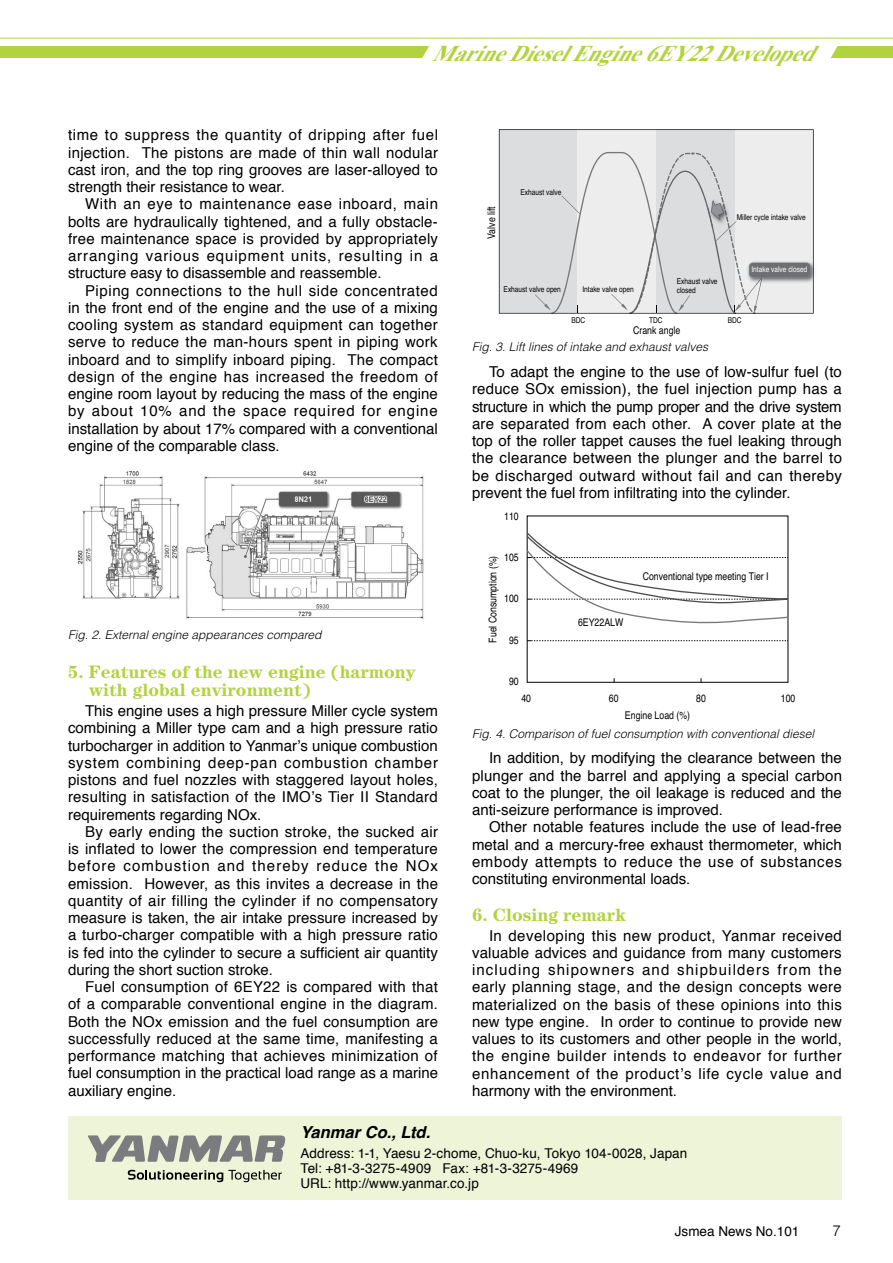
<style>
.page{position:relative;width:893px;height:1263px;background:#fff}
.page>*{position:absolute;margin:0;border:0;box-sizing:border-box;transform-origin:0 0}
.t1{font:italic 700 22.5px "Times New Roman";color:#b2d33f}
.t2{font:700 18px/18px "Century";color:#b2d33f}
.t3{font:italic 700 16.5px "Helvetica";letter-spacing:.005em;color:#000}
.t4{font:15px/17.2px "Helvetica";color:#000;text-align:justify}
.t5{font:300 15px "Helvetica";color:#000}
.t6{font:13.5px/15px "Helvetica";letter-spacing:.005em;color:#000}
.t7{font:italic 300 12px "Helvetica";color:#000}
.t8{font:condensed 10.65px "Helvetica";color:#000}
.t9{font:condensed 7.95px "Helvetica";color:#000}
.t10{font:condensed 7.95px "Helvetica";color:#fff}
</style>
<div class="page">
<div style="left:0;top:46px;width:893px;height:12px;background:#b2d33f"></div>
<hr style="left:0;top:38px;width:893px;height:1px;background:#b2d33f">
<div style="left:422px;top:46px;width:416px;height:12px;background:#fff"></div>
<img style="left:77px;top:471px;width:347px;height:148px">
<svg style="left:499px;top:129px;width:315px;height:185px;background:#dadbdc"></svg>
<div style="left:68px;top:1116px;width:774px;height:83px;background:#edf4d7"></div>
<div style="left:527px;top:516px;width:261px;height:167px;background:#fff;border:1px solid #000"></div>
<svg style="left:527px;top:640px;width:261px;height:1px"></svg>
<svg style="left:526px;top:531px;width:263px;height:99px"></svg>
<svg style="left:128px;top:1170px;width:154px;height:12px"></svg>
<svg style="left:88px;top:1135px;width:197px;height:27px"></svg>
<h1 class="t1" style="left:432px;top:38px;width:400px">MarineDieselEngine6EY22Developed</h1>
<p class="t4" style="left:68px;top:127px;width:372px">time to suppress the quantity of dripping after fuel injection. The pistons are made of thin wall nodular cast iron, and the top ring grooves are laser-alloyed to strength their resistance to wear.</p>
<p class="t4" style="left:68px;top:196px;width:372px;text-indent:17px">With an eye to maintenance ease inboard, main bolts are hydraulically tightened, and a fully obstacle&shy;free maintenance space is provided by appropriately arranging various equipment units, resulting in a structure easy to disassemble and reassemble.</p>
<p class="t4" style="left:68px;top:282px;width:371px;text-indent:17px">Piping connections to the hull side concentrated in the front end of the engine and the use of a mixing cooling system as standard equipment can together serve to reduce the man-hours spent in piping work inboard and to simplify inboard piping. The compact design of the engine has increased the freedom of engine room layout by reducing the mass of the engine by about 10% and the space required for engine installation by about 17% compared with a conventional engine of the comparable class.</p>
<p class="t7" style="left:68px;top:628px;width:255px">Fig. 2. External engine appearances compared</p>
<p class="t2" style="left:89px;top:663px;width:328px;text-indent:-21px">5. Features of the new engine (harmony with global environment)</p>
<p class="t4" style="left:68px;top:703px;width:371px;text-indent:17px">This engine uses a high pressure Miller cycle system combining a Miller type cam and a high pressure ratio turbocharger in addition to Yanmar’s unique combustion system combining deep-pan combustion chamber pistons and fuel nozzles with staggered layout holes, resulting in satisfaction of the IMO’s Tier II Standard requirements regarding NOx.</p>
<p class="t4" style="left:68px;top:823px;width:371px;text-indent:17px">By early ending the suction stroke, the sucked air is inflated to lower the compression end temperature before combustion and thereby reduce the NOx emission. However, as this invites a decrease in the quantity of air filling the cylinder if no compensatory measure is taken, the air intake pressure increased by a turbo-charger compatible with a high pressure ratio is fed into the cylinder to secure a sufficient air quantity during the short suction stroke.</p>
<p class="t4" style="left:68px;top:979px;width:372px;text-indent:17px">Fuel consumption of 6EY22 is compared with that of a comparable conventional engine in the diagram.<br>Both the NOx emission and the fuel consumption are successfully reduced at the same time, manifesting a performance matching that achieves minimization of fuel consumption in the practical load range as a marine auxiliary engine.</p>
<p class="t9" style="left:521px;top:187px;width:42px">Exhaust valve</p>
<p class="t8" style="left:485px;top:239px;width:35px;rotate:-90deg">Valve lift</p>
<p class="t9" style="left:737px;top:212px;width:70px">Miller cycle intake valve</p>
<p class="t9" style="left:504px;top:285px;width:59px">Exhaust valve open</p>
<p class="t9" style="left:677px;top:276px;width:42px">Exhaust valve</p>
<p class="t9" style="left:582px;top:285px;width:53px">Intake valve open</p>
<p class="t9" style="left:677px;top:286px;width:20px">closed</p>
<p class="t9" style="left:571px;top:315px;width:15px">BDC</p>
<p class="t9" style="left:649px;top:315px;width:15px">TDC</p>
<p class="t9" style="left:728px;top:315px;width:15px">BDC</p>
<p class="t8" style="left:633px;top:324px;width:49px">Crank angle</p>
<p class="t7" style="left:472px;top:339px;width:238px">Fig. 3. Lift lines of intake and exhaust valves</p>
<p class="t10" style="left:751px;top:265px;width:57px">Intake valve closed</p>
<p class="t4" style="left:472px;top:364px;width:372px;text-indent:17px">To adapt the engine to the use of low-sulfur fuel (to reduce SOx emission), the fuel injection pump has a structure in which the pump proper and the drive system are separated from each other. A cover plate at the top of the roller tappet causes the fuel leaking through the clearance between the plunger and the barrel to be discharged outward without fail and can thereby prevent the fuel from infiltrating into the cylinder.</p>
<p class="t8" style="left:504px;top:509px;width:16px">110</p>
<p class="t8" style="left:504px;top:550px;width:16px">105</p>
<p class="t8" style="left:504px;top:592px;width:16px">100</p>
<p class="t8" style="left:509px;top:633px;width:11px">95</p>
<p class="t8" style="left:509px;top:674px;width:11px">90</p>
<p class="t8" style="left:486px;top:643px;width:89px;rotate:-90deg">Fuel Consumption (%)</p>
<p class="t8" style="left:578px;top:616px;width:47px">6EY22ALW</p>
<p class="t8" style="left:643px;top:570px;width:127px">Conventional type meeting Tier I</p>
<p class="t8" style="left:521px;top:691px;width:11px">40</p>
<p class="t8" style="left:609px;top:691px;width:11px">60</p>
<p class="t8" style="left:696px;top:691px;width:11px">80</p>
<p class="t8" style="left:781px;top:691px;width:16px">100</p>
<p class="t8" style="left:625px;top:708px;width:67px">Engine Load (%)</p>
<p class="t7" style="left:472px;top:726px;width:344px">Fig. 4. Comparison of fuel consumption with conventional diesel</p>
<p class="t4" style="left:472px;top:750px;width:372px;text-indent:17px">In addition, by modifying the clearance between the plunger and the barrel and applying a special carbon coat to the plunger, the oil leakage is reduced and the anti-seizure performance is improved.</p>
<p class="t4" style="left:472px;top:819px;width:371px;text-indent:17px">Other notable features include the use of lead-free metal and a mercury-free exhaust thermometer, which embody attempts to reduce the use of substances constituting environmental loads.</p>
<p class="t2" style="left:472px;top:905px;width:156px">6. Closing remark</p>
<p class="t4" style="left:472px;top:927px;width:371px;text-indent:17px">In developing this new product, Yanmar received valuable advices and guidance from many customers including shipowners and shipbuilders from the early planning stage, and the design concepts were materialized on the basis of these opinions into this new type engine. In order to continue to provide new values to its customers and other people in the world, the engine builder intends to endeavor for further enhancement of the product’s life cycle value and harmony with the environment.</p>
<p class="t3" style="left:300px;top:1118px;width:131px">Yanmar Co., Ltd.</p>
<p class="t6" style="left:300px;top:1146px;width:388px">Address: 1-1, Yaesu 2-chome, Chuo-ku, Tokyo 104-0028, Japan<br>Tel: +81-3-3275-4909 Fax: +81-3-3275-4969<br>URL: http://www.yanmar.co.jp</p>
<p class="t6" style="left:675px;top:1224px;width:126px">Jsmea News No.101</p>
<p class="t5" style="left:832px;top:1221px;width:10px">7</p>
</div>
